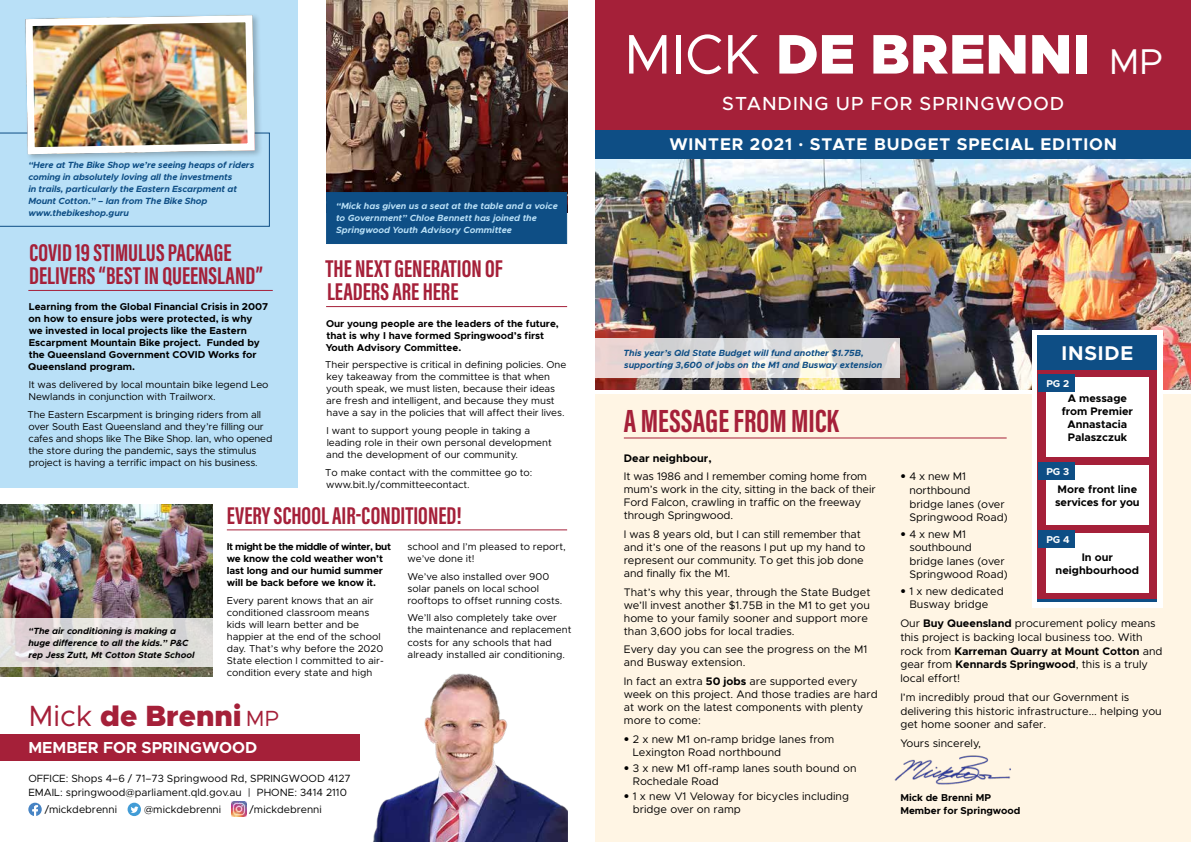
<style>
.page{position:relative;width:1191px;height:842px;background:#fff}
.page>*{position:absolute;margin:0;border:0;box-sizing:border-box;transform-origin:0 0}
.t1{font:900 56px "Metropolis";color:#fff}
.t2{font:33px "Acumin Variable Concept";color:#a52039}
.t3{font:900 29.4px "Metropolis";color:#a52039}
.t4{font:25px/23px "Acumin Variable Concept";color:#a52039}
.t5{font:700 20px "Metropolis";letter-spacing:.04em;color:#fff}
.t6{font:500 19px "Metropolis";letter-spacing:.05em;color:#fff}
.t7{font:700 17px "Metropolis";letter-spacing:.05em;color:#fff}
.t8{font:700 16px "Metropolis";color:#fff}
.t9{font:11px/13px "Metropolis";color:#000}
.t10{font:700 11px/13px "Metropolis";color:#000;text-align:center}
.t11{font:10.5px/14px "Metropolis";color:#000}
.t12{font:10px/12px "Metropolis";letter-spacing:-.005em;color:#000}
.t13{font:700 10px/12px "Metropolis";color:#000}
.t14{font:700 10px "Metropolis";color:#fff}
.t15{font:italic 700 9px/12px "Metropolis";letter-spacing:-.01em;color:#0e4e85}
.t16{font:italic 700 9px/12px "Metropolis";color:#b9e0f7}
.t17{font:italic 700 9px/12px "Metropolis";color:#000}
.s1{font-weight:400}
.s2{font-weight:400;font-size:22px}
.s3{font-weight:400;font-size:36px}
.s4{font-weight:700}
.s5{font-family:"Avenir LT Std";font-weight:800}
</style>
<div class="page">
<div style="left:595px;top:395px;width:596px;height:447px;background:#fff5e4"></div>
<div style="left:0;top:0;width:298px;height:488px;background:#b9e0f7"></div>
<hr style="left:28px;top:290px;width:245px;height:1px;background:#a52039">
<hr style="left:326px;top:306px;width:241px;height:1px;background:#a52039">
<div style="left:0;top:734px;width:359px;height:27px;background:#a52039"></div>
<svg style="left:28px;top:803px;width:14px;height:13px"></svg>
<div style="left:128px;top:803px;width:13px;height:13px;background:#429cd6;border-radius:50%"></div>
<svg style="left:131px;top:806px;width:7px;height:7px"></svg>
<img style="left:232px;top:801px;width:14px;height:15px">
<img style="left:595px;top:159px;width:596px;height:230px">
<div style="left:595px;top:0;width:596px;height:142px;background:#a52039"></div>
<div style="left:595px;top:130px;width:596px;height:29px;background:#0e4e85"></div>
<hr style="left:227px;top:529px;width:340px;height:1px;background:#a52039">
<img style="left:0;top:505px;width:213px;height:171px">
<hr style="left:624px;top:437px;width:382px;height:1px;background:#a52039">
<div style="left:1032px;top:330px;width:130px;height:277px;background:#fff"></div>
<div style="left:1037px;top:335px;width:120px;height:267px;background:#a52039"></div>
<div style="left:1046px;top:378px;width:102px;height:79px;background:#fff"></div>
<div style="left:1046px;top:466px;width:102px;height:59px;background:#fff"></div>
<div style="left:1046px;top:534px;width:102px;height:59px;background:#fff"></div>
<div style="left:1037px;top:375px;width:37px;height:17px;background:#0e4e85"></div>
<div style="left:1037px;top:335px;width:120px;height:34px;background:#0e4e85"></div>
<div style="left:1037px;top:463px;width:37px;height:17px;background:#0e4e85"></div>
<div style="left:1037px;top:531px;width:37px;height:17px;background:#0e4e85"></div>
<hr style="left:1037px;top:599px;width:120px;height:3px;background:#0e4e85">
<img style="left:894px;top:755px;width:117px;height:30px">
<svg style="left:0;top:619px;width:213px;height:48px;fill:#e1dfda"></svg>
<svg style="left:595px;top:338px;width:305px;height:40px"></svg>
<img style="left:0;top:15px;width:270px;height:212px">
<img style="left:326px;top:0;width:241px;height:192px">
<img style="left:373px;top:673px;width:194px;height:169px">
<div style="left:326px;top:192px;width:241px;height:52px;background:#0e4e85"></div>
<p class="t15" style="left:28px;top:159px;width:227px">“Here at The Bike Shop we’re seeing heaps of riders coming in absolutely loving all the investments<br>in trails, particularly the Eastern Escarpment at Mount Cotton.” – Ian from The Bike Shop www.thebikeshop.guru</p>
<h3 class="t4" style="left:29px;top:240px;width:235px">COVID 19 STIMULUS PACKAGE<br>DELIVERS “BEST IN QUEENSLAND”</h3>
<p class="t13" style="left:28px;top:301px;width:241px">Learning from the Global Financial Crisis in 2007 on how to ensure jobs were protected, is why we invested in local projects like the Eastern Escarpment Mountain Bike project. Funded by the Queensland Government COVID Works for Queensland program.</p>
<p class="t12" style="left:29px;top:379px;width:241px">It was delivered by local mountain bike legend Leo<br>Newlands in conjunction with Trailworx.</p>
<p class="t12" style="left:27px;top:408px;width:246px">The Eastern Escarpment is bringing riders from all over South East Queensland and they’re filling our cafes and shops like The Bike Shop. Ian, who opened the store during the pandemic, says the stimulus project is having a terrific impact on his business.</p>
<p class="t16" style="left:336px;top:200px;width:223px">“Mick has given us a seat at the table and a voice to Government” Chloe Bennett has joined the<br>Springwood Youth Advisory Committee</p>
<h3 class="t4" style="left:325px;top:256px;width:179px">THE NEXT GENERATION OF<br>LEADERS ARE HERE</h3>
<p class="t13" style="left:326px;top:317px;width:235px">Our young people are the leaders of the future, that is why I have formed Springwood’s first<br>Youth Advisory Committee.</p>
<p class="t12" style="left:325px;top:359px;width:243px">Their perspective is critical in defining policies. One key takeaway from the committee is that when youth speak, we must listen, because their ideas are fresh and intelligent, and because they must have a say in the policies that will affect their lives.</p>
<p class="t12" style="left:326px;top:424px;width:227px">I want to support young people in taking a leading role in their own personal development and the development of our community.</p>
<p class="t12" style="left:325px;top:466px;width:209px">To make contact with the committee go to: www.bit.ly/committeecontact.</p>
<p class="t17" style="left:28px;top:625px;width:168px">“The air conditioning is making a huge difference to all the kids.” P&amp;C rep Jess Zutt, Mt Cotton State School</p>
<h3 class="t4" style="left:227px;top:502px;width:236px">EVERY SCHOOL AIR-CONDITIONED!</h3>
<p class="t13" style="left:227px;top:541px;width:166px">It might be the middle of winter, but we know the cold weather won’t last long and our humid summer will be back before we know it.</p>
<p class="t12" style="left:227px;top:594px;width:158px">Every parent knows that an air conditioned classroom means kids will learn better and be happier at the end of the school day. That’s why before the 2020<br>State election I committed to air&shy;condition every state and high</p>
<p class="t12" style="left:407px;top:541px;width:159px">school and I’m pleased to report, we’ve done it!</p>
<p class="t12" style="left:407px;top:570px;width:156px">We’ve also installed over 900 solar panels on local school rooftops to offset running costs.</p>
<p class="t12" style="left:407px;top:612px;width:165px">We’ll also completely take over the maintenance and replacement costs for any schools that had already installed air conditioning.</p>
<h3 class="t3" style="left:28px;top:697px;width:252px"><span class="s1">Mick</span> de Brenni <span class="s2">MP</span></h3>
<h3 class="t8" style="left:28px;top:738px;width:231px">MEMBER FOR SPRINGWOOD</h3>
<p class="t11" style="left:28px;top:772px;width:324px">OFFICE: Shops 4–6 / 71–73 Springwood Rd, SPRINGWOOD 4127<br>EMAIL: springwood@parliament.qld.gov.au | PHONE: 3414 2110</p>
<p class="t11" style="left:45px;top:802px;width:74px">/mickdebrenni</p>
<p class="t11" style="left:144px;top:802px;width:79px">@mickdebrenni</p>
<p class="t11" style="left:250px;top:802px;width:74px">/mickdebrenni</p>
<h1 class="t1" style="left:624px;top:18px;width:540px"><span class="s1">MICK</span> DE BRENNI <span class="s3">MP</span></h1>
<h3 class="t6" style="left:722px;top:91px;width:343px">STANDING UP FOR SPRINGWOOD</h3>
<h3 class="t7" style="left:669px;top:133px;width:449px">WINTER 2021 . STATE BUDGET SPECIAL EDITION</h3>
<p class="t15" style="left:623px;top:347px;width:260px">This year’s Qld State Budget will fund another $1.75B, supporting 3,600 of jobs on the M1 and Busway extension</p>
<h2 class="t2" style="left:624px;top:398px;width:216px">A MESSAGE FROM MICK</h2>
<p class="t10" style="left:624px;top:451px;width:89px">Dear neighbour,</p>
<p class="t9" style="left:624px;top:470px;width:253px">It was 1986 and I remember coming home from mum’s work in the city, sitting in the back of their Ford Falcon, crawling in traffic on the freeway through Springwood.</p>
<p class="t9" style="left:624px;top:528px;width:243px">I was 8 years old, but I can still remember that and it’s one of the reasons I put up my hand to represent our community. To get this job done and finally fix the M1.</p>
<p class="t9" style="left:624px;top:585px;width:248px">That’s why this year, through the State Budget we’ll invest another $1.75B in the M1 to get you home to your family sooner and support more than 3,600 jobs for local tradies.</p>
<p class="t9" style="left:624px;top:643px;width:245px">Every day you can see the progress on the M1 and Busway extension.</p>
<p class="t9" style="left:624px;top:675px;width:255px">In fact an extra <span class="s4">50 jobs</span> are supported every week on this project. And those tradies are hard at work on the latest components with plenty more to come:</p>
<p class="t9" style="left:633px;top:732px;width:203px;text-indent:-9px"><span class="s5">•</span> 2 x new M1 on-ramp bridge lanes from<br>Lexington Road northbound</p>
<p class="t9" style="left:633px;top:761px;width:225px;text-indent:-9px"><span class="s5">•</span> 3 x new M1 off-ramp lanes south bound on<br>Rochedale Road</p>
<p class="t9" style="left:633px;top:790px;width:218px;text-indent:-9px"><span class="s5">•</span> 1 x new V1 Veloway for bicycles including bridge over on ramp</p>
<h3 class="t5" style="left:1061px;top:341px;width:73px">INSIDE</h3>
<p class="t14" style="left:1046px;top:378px;width:24px">PG 2</p>
<p class="t10" style="left:1061px;top:392px;width:73px">A message from Premier<br>Annastacia<br>Palaszczuk</p>
<p class="t14" style="left:1046px;top:465px;width:24px">PG 3</p>
<p class="t9" style="left:909px;top:470px;width:100px;line-height:13.6px;text-indent:-9px"><span class="s5">•</span> 4 x new M1 northbound<br>bridge lanes (over<br>Springwood Road)</p>
<p class="t9" style="left:909px;top:527px;width:100px;line-height:13.6px;text-indent:-9px"><span class="s5">•</span> 4 x new M1 southbound bridge lanes (over<br>Springwood Road)</p>
<p class="t9" style="left:900px;top:584px;width:105px;line-height:13.6px;text-align:center"><span class="s5">•</span> 1 x new dedicated<br>Busway bridge</p>
<p class="t9" style="left:900px;top:617px;width:264px;line-height:13.6px">Our <span class="s4">Buy Queensland</span> procurement policy means this project is backing local business too. With rock from <span class="s4">Karreman Quarry at Mount Cotton</span> and gear from <span class="s4">Kennards Springwood</span>, this is a truly local effort!</p>
<p class="t9" style="left:900px;top:690px;width:263px;line-height:13.6px">I’m incredibly proud that our Government is delivering this historic infrastructure... helping you get home sooner and safer.</p>
<p class="t9" style="left:900px;top:737px;width:82px">Yours sincerely,</p>
<p class="t10" style="left:1055px;top:483px;width:86px;text-align:left">More front line services for you</p>
<p class="t14" style="left:1046px;top:533px;width:25px">PG 4</p>
<p class="t10" style="left:1055px;top:551px;width:85px">In our neighbourhood</p>
<p class="t13" style="left:900px;top:791px;width:122px;line-height:12.6px">Mick de Brenni MP<br>Member for Springwood</p>
</div>
